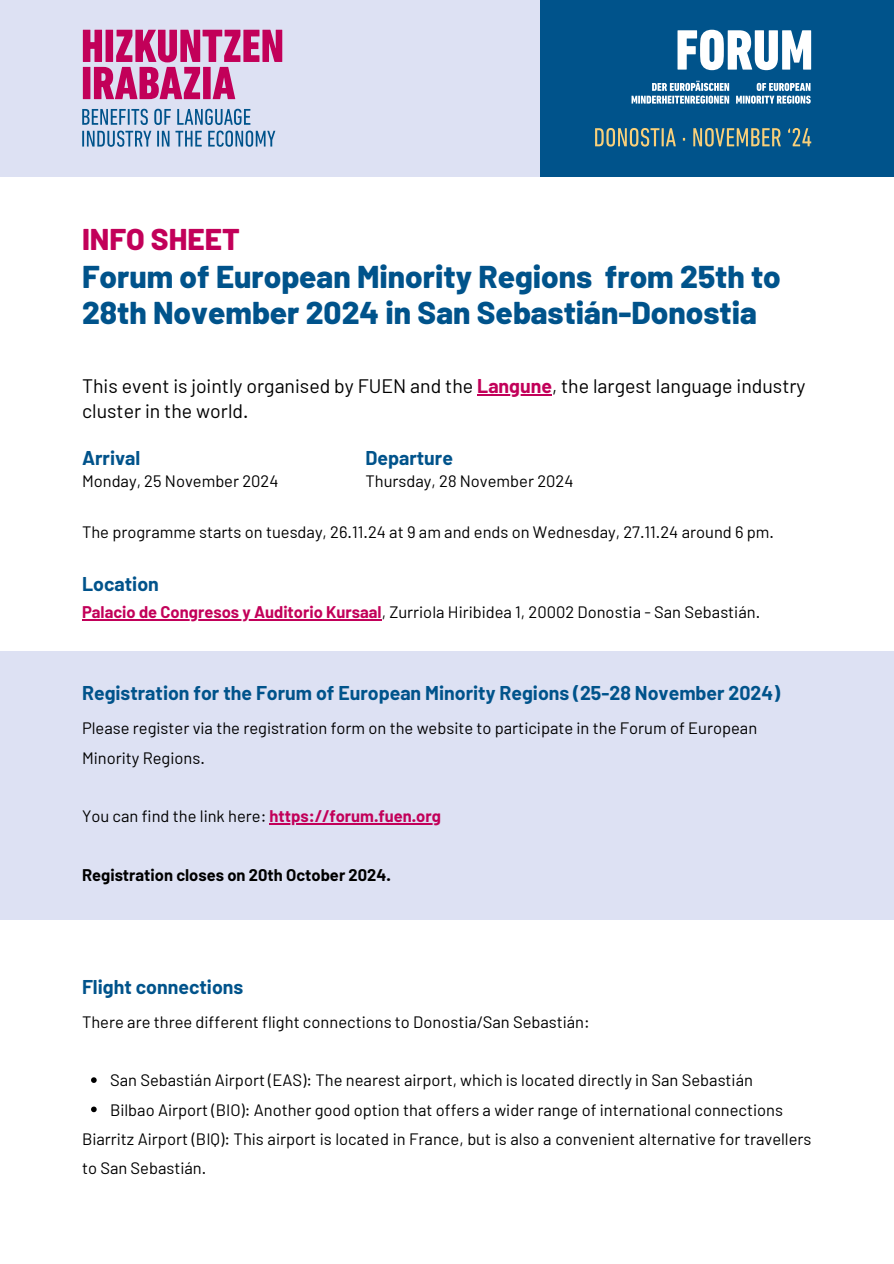
<style>
.page{position:relative;width:894px;height:1264px;background:#fff}
.page>*{position:absolute;margin:0;border:0;box-sizing:border-box;transform-origin:0 0}
.t1{font:800 31.5px/36px "Barlow";color:#00538b}
.t2{font:800 30px "Barlow";color:#c20059}
.t3{font:700 19.5px "Barlow";color:#00538b}
.t4{font:19.5px "Barlow";color:#000}
.t5{font:16.5px/29.2px "Barlow";color:#000}
.t6{font:700 16.5px "Barlow";color:#000}
.s1{font-weight:700;color:#c20059}
</style>
<div class="page">
<div style="left:0;top:0;width:571px;height:176px;background:#dde1f3"></div>
<svg style="left:82px;top:109px;width:193px;height:38px"></svg>
<svg style="left:83px;top:30px;width:199px;height:69px"></svg>
<div style="left:540px;top:0;width:353px;height:176px;background:#00538b"></div>
<svg style="left:595px;top:128px;width:80px;height:19px"></svg>
<svg style="left:693px;top:128px;width:87px;height:19px"></svg>
<svg style="left:788px;top:128px;width:23px;height:18px"></svg>
<svg style="left:677px;top:30px;width:133px;height:40px"></svg>
<svg style="left:631px;top:81px;width:98px;height:23px"></svg>
<svg style="left:736px;top:83px;width:74px;height:21px"></svg>
<hr style="left:477px;top:394px;width:75px;height:2px;background:#c20059">
<div style="left:0;top:651px;width:893px;height:269px;background:#dde1f3"></div>
<hr style="left:269px;top:823px;width:172px;height:1px;background:#c20059">
<hr style="left:82px;top:619px;width:299px;height:1px;background:#c20059">
<svg style="left:91px;top:1077px;width:6px;height:5px"></svg>
<svg style="left:91px;top:1106px;width:6px;height:6px"></svg>
<p class="t2" style="left:82px;top:220px;width:159px">INFO SHEET</p>
<p class="t1" style="left:82px;top:257px;width:700px">Forum of European Minority Regions from 25th to<br>28th November 2024 in San Sebastián-Donostia</p>
<p class="t4" style="left:82px;top:374px;width:724px">This event is jointly organised by FUEN and the <span class="s1">Langune</span>, the largest language industry</p>
<h1 class="t4" style="left:82px;top:399px;width:168px">cluster in the world.</h1>
<h4 class="t3" style="left:82px;top:445px;width:60px">Arrival</h4>
<h2 class="t5" style="left:82px;top:465px;width:198px">Monday, 25 November 2024</h2>
<p class="t3" style="left:365px;top:445px;width:89px">Departure</p>
<p class="t5" style="left:365px;top:465px;width:209px">Thursday, 28 November 2024</p>
<h3 class="t5" style="left:82px;top:516px;width:693px">The programme starts on tuesday, 26.11.24 at 9 am and ends on Wednesday, 27.11.24 around 6 pm.</h3>
<h3 class="t3" style="left:82px;top:571px;width:78px">Location</h3>
<p class="t5" style="left:82px;top:596px;width:679px"><span class="s1">Palacio de Congresos y Auditorio Kursaal</span>, Zurriola Hiribidea 1, 20002 Donostia - San Sebastián.</p>
<p class="t3" style="left:82px;top:680px;width:699px">Registration for the Forum of European Minority Regions (25-28 November 2024)</p>
<h3 class="t5" style="left:82px;top:713px;width:676px">Please register via the registration form on the website to participate in the Forum of European<br>Minority Regions.</h3>
<p class="t5" style="left:82px;top:801px;width:360px">You can find the link here: <span class="s1">https://forum.fuen.org</span></p>
<h3 class="t6" style="left:82px;top:864px;width:310px">Registration closes on 20th October 2024.</h3>
<p class="t3" style="left:82px;top:974px;width:163px">Flight connections</p>
<p class="t5" style="left:82px;top:1006px;width:509px">There are three different flight connections to Donostia/San Sebastián:</p>
<h5 class="t5" style="left:110px;top:1065px;width:644px">San Sebastián Airport (EAS): The nearest airport, which is located directly in San Sebastián</h5>
<h3 class="t5" style="left:110px;top:1094px;width:674px">Bilbao Airport (BIO): Another good option that offers a wider range of international connections</h3>
<p class="t5" style="left:82px;top:1123px;width:730px">Biarritz Airport (BIQ): This airport is located in France, but is also a convenient alternative for travellers to San Sebastián.</p>
</div>
